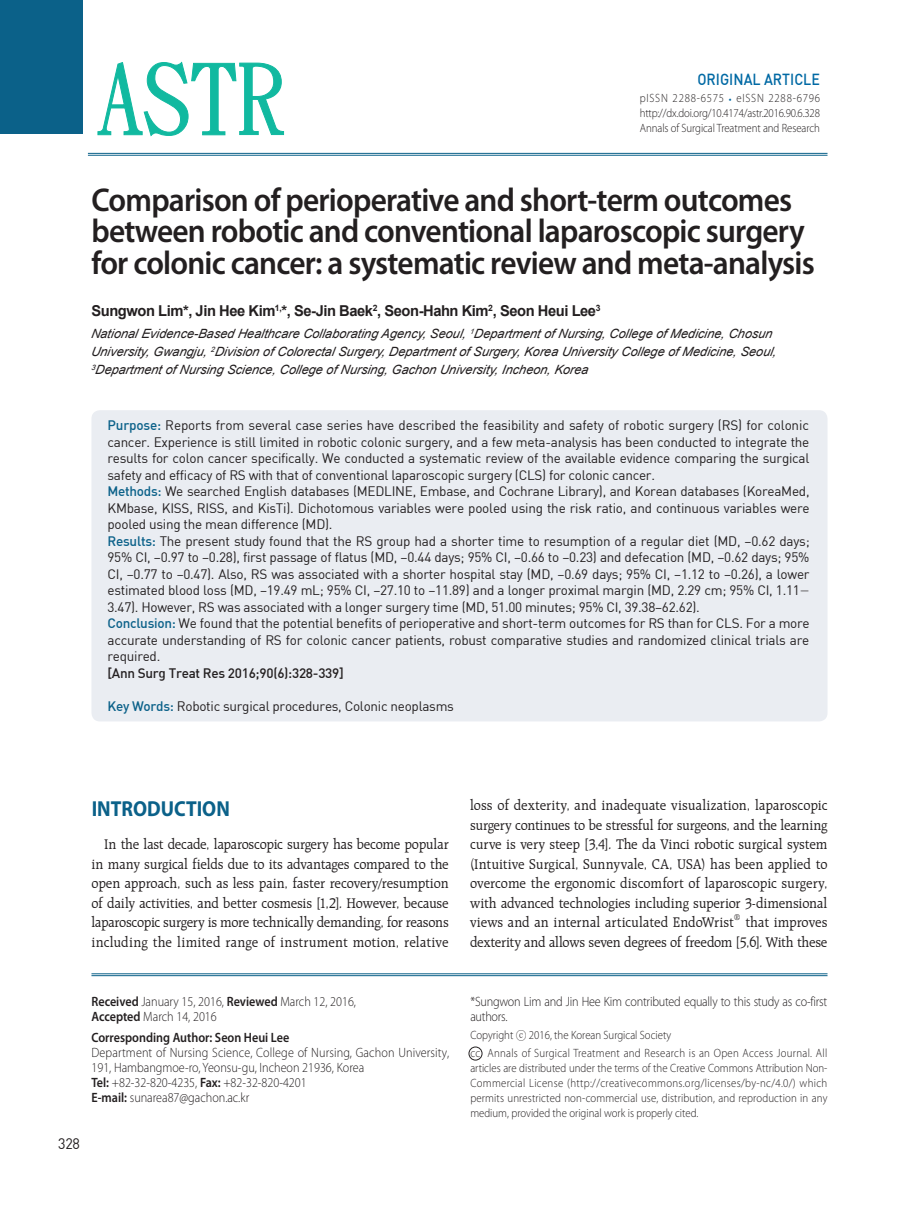
<style>
.page{position:relative;width:919px;height:1217px;background:#fff}
.page>*{position:absolute;margin:0;border:0;box-sizing:border-box;transform-origin:0 0}
.t1{font:600 33px/31.5px "Myriad Pro";letter-spacing:-.025em;color:#231f20;scale:.95 1}
.t2{font:700 21.75px "Myriad Pro";color:#0b6189;scale:.9 1}
.t3{font:15.75px "Dinmed";color:#0069a4;scale:.9 1}
.t4{font:15px/19.5px "Raleigh BT";letter-spacing:-.005em;color:#231f20;text-align:justify;scale:.94 1}
.t5{font:700 15px "Arial";letter-spacing:-.03em;color:#231f20}
.t6{font:15px "Dinreg";color:#231f20;scale:.95 1}
.t7{font:13.5px/16.5px "Dinreg";letter-spacing:-.02em;color:#231f20}
.t8{font:300 13.5px/15px "Myriad Pro";color:#231f20;scale:.9 1}
.t9{font:300 13.5px/15px "Myriad Pro";letter-spacing:-.02em;color:#231f20;scale:.9 1}
.t10{font:13.5px "Dinmed";letter-spacing:-.02em;color:#231f20}
.t11{font:600 13.5px "Myriad Pro";color:#231f20;scale:.9 1}
.t12{font:italic 12.75px/18px "Arial";color:#231f20}
.t13{font:300 12px/15px "Myriad Pro";color:#231f20;text-align:justify;scale:.9 1}
.t14{font:300 12px/18px "Myriad Pro";letter-spacing:.025em;color:#231f20;scale:.9 1}
.t15{font:8.7px "Raleigh BT";color:#231f20;scale:.94 1}
.s1{font-size:12.45px;color:#0069a4}
.s2{font-family:"Dinmed";color:#0b6189}
.s3{font-family:"YDIY Mj O320"}
.s4{font-weight:600}
.s5{font-family:"Ymjo 420";font-weight:400}
</style>
<div class="page">
<svg style="left:97px;top:61px;width:187px;height:76px"></svg>
<hr style="left:88px;top:153px;width:739px;height:1px;background:#0b6189">
<hr style="left:88px;top:155px;width:739px;height:1px;background:#0b6189">
<div style="left:91px;top:410px;width:736px;height:311px;background:#eaedf2;border-radius:9px"></div>
<div style="left:0;top:0;width:83px;height:134px;background:#0b6189"></div>
<hr style="left:91px;top:973px;width:736px;height:1px;background:#0b6189">
<hr style="left:91px;top:975px;width:736px;height:1px;background:#0b6189">
<div style="left:468px;top:1046px;width:14px;height:13px;border:1px solid #231f20;border-radius:50%"></div>
<p class="t3" style="left:697px;top:69px;width:138px">ORIGINAL ARTICLE</p>
<p class="t13" style="left:639px;top:91px;width:202px">pISSN 2288-6575 <span class="s1">•</span> eISSN 2288-6796 http://dx.doi.org/10.4174/astr.2016.90.6.328<br>Annals of Surgical Treatment and Research</p>
<h1 class="t1" style="left:91px;top:183px;width:763px">Comparison of perioperative and short-term outcomes between robotic and conventional laparoscopic surgery for colonic cancer: a systematic review and meta-analysis</h1>
<p class="t5" style="left:91px;top:300px;width:510px">Sungwon Lim*, Jin Hee Kim<sup>1,</sup>*, Se-Jin Baek<sup>2</sup>, Seon-Hahn Kim<sup>2</sup>, Seon Heui Lee<sup>3</sup></p>
<p class="t12" style="left:91px;top:325px;width:690px">National Evidence-Based Healthcare Collaborating Agency,Seoul, <sup>1</sup>Department of Nursing,College of Medicine,Chosun<br>University,Gwangju, <sup>2</sup>Division of Colorectal Surgery,Department of Surgery,Korea University College of Medicine,Seoul,<br><sup>3</sup>Department of Nursing Science,College of Nursing,Gachon University,Incheon,Korea</p>
<p class="t7" style="left:107px;top:417px;width:703px"><span class="s2">Purpose:</span> Reports from several case series have described the feasibility and safety of robotic surgery (RS) for colonic cancer. Experience is still limited in robotic colonic surgery, and a few meta-analysis has been conducted to integrate the results for colon cancer specifically. We conducted a systematic review of the available evidence comparing the surgical safety and efficacy of RS with that of conventional laparoscopic surgery (CLS) for colonic cancer.<br><span class="s2">Methods:</span> We searched English databases (MEDLINE, Embase, and Cochrane Library), and Korean databases (KoreaMed, KMbase, KISS, RISS, and KisTi). Dichotomous variables were pooled using the risk ratio, and continuous variables were pooled using the mean difference (MD).<br><span class="s2">Results:</span> The present study found that the RS group had a shorter time to resumption of a regular diet (MD, –0.62 days; 95% CI, –0.97 to –0.28), first passage of flatus (MD, –0.44 days; 95% CI, –0.66 to –0.23) and defecation (MD, –0.62 days; 95% CI, –0.77 to –0.47). Also, RS was associated with a shorter hospital stay (MD, –0.69 days; 95% CI, –1.12 to –0.26), a lower estimated blood loss (MD, –19.49 mL; 95% CI, –27.10 to –11.89) and a longer proximal margin (MD, 2.29 cm; 95% CI, 1.11<span class="s3">- </span>3.47). However, RS was associated with a longer surgery time (MD, 51.00 minutes; 95% CI, 39.38–62.62).<br><span class="s2">Conclusion:</span> We found that the potential benefits of perioperative and short-term outcomes for RS than for CLS. For a more accurate understanding of RS for colonic cancer patients, robust comparative studies and randomized clinical trials are required.</p>
<p class="t10" style="left:107px;top:664px;width:238px">[Ann Surg Treat Res 2016;90(6):328-339]</p>
<p class="t7" style="left:107px;top:697px;width:348px"><span class="s2">Key Words:</span> Robotic surgical procedures, Colonic neoplasms</p>
<h2 class="t2" style="left:92px;top:794px;width:155px">INTRODUCTION</h2>
<p class="t4" style="left:91px;top:834px;width:381px;text-indent:13px">In the last decade, laparoscopic surgery has become popular in many surgical fields due to its advantages compared to the open approach, such as less pain, faster recovery/resumption of daily activities, and better cosmesis [1,2]. However, because laparoscopic surgery is more technically demanding, for reasons including the limited range of instrument motion, relative</p>
<p class="t8" style="left:91px;top:993px;width:295px"><span class="s4">Received</span> January 15, 2016, <span class="s4">Reviewed</span> March 12, 2016,<br><span class="s4">Accepted</span> March 14, 2016</p>
<p class="t11" style="left:91px;top:1028px;width:221px">Corresponding Author: Seon Heui Lee</p>
<p class="t8" style="left:91px;top:1044px;width:399px">Department of Nursing Science, College of Nursing, Gachon University, 191, Hambangmoe-ro, Yeonsu-gu, Incheon 21936, Korea<br><span class="s4">Tel:</span> +82-32-820-4235, <span class="s4">Fax:</span> +82-32-820-4201<br><span class="s4">E-mail:</span> sunarea87@gachon.ac.kr</p>
<p class="t6" style="left:58px;top:1134px;width:24px">328</p>
<p class="t4" style="left:470px;top:795px;width:381px">loss of dexterity, and inadequate visualization, laparoscopic surgery continues to be stressful for surgeons, and the learning curve is very steep [3,4]. The da Vinci robotic surgical system (Intuitive Surgical, Sunnyvale, CA, USA) has been applied to overcome the ergonomic discomfort of laparoscopic surgery, with advanced technologies including superior 3-dimensional views and an internal articulated EndoWrist</p>
<p class="t15" style="left:734px;top:912px;width:9px">®</p>
<p class="t4" style="left:470px;top:912px;width:381px;text-align:right">that improves<br>dexterity and allows seven degrees of freedom [5,6]. With these</p>
<p class="t9" style="left:470px;top:993px;width:398px">*Sungwon Lim and Jin Hee Kim contributed equally to this study as co-first authors.</p>
<p class="t14" style="left:470px;top:1026px;width:398px">Copyright <span class="s5">ⓒ</span> 2016, the Korean Surgical Society<br>cc Annals of Surgical Treatment and Research is an Open Access Journal. All</p>
<p class="t13" style="left:470px;top:1060px;width:398px">articles are distributed under the terms of the Creative Commons Attribution Non-Commercial License (http://creativecommons.org/licenses/by-nc/4.0/) which permits unrestricted non-commercial use, distribution, and reproduction in any medium, provided the original work is properly cited.</p>
</div>
